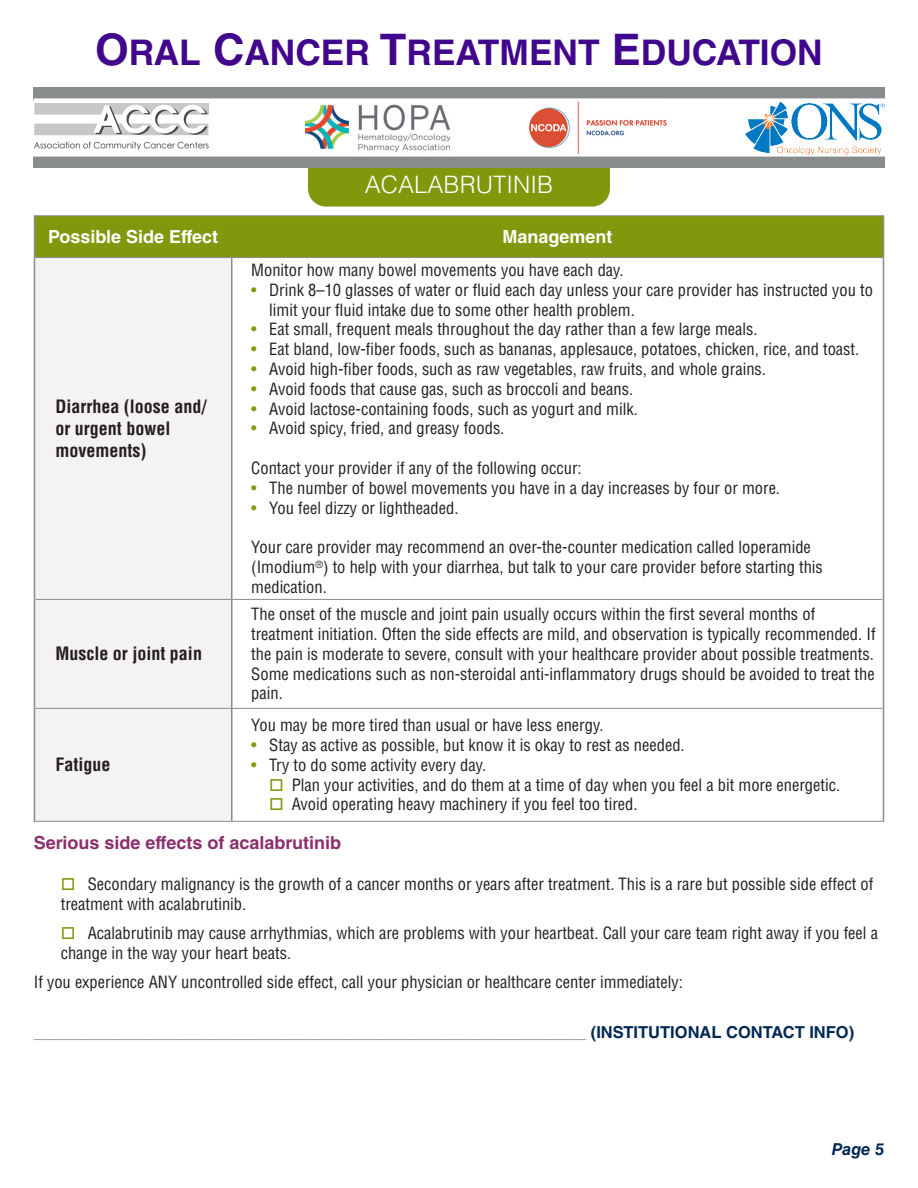
<style>
.page{position:relative;width:918px;height:1188px;background:#fff}
.page>*{position:absolute;margin:0;border:0;box-sizing:border-box;transform-origin:0 0}
.t1{font:700 35.4px "Helvetica LT Std";color:#40068b}
.t2{font:300 24px "Helvetica LT Std";color:#fff}
.table_bold_text{font:700 condensed 18px/21.6px "Helvetica LT Std";color:#231f20}
.text_no_indent{font:700 18px "Helvetica LT Std";color:#8b306d}
.table_column_head{font:700 18px "Helvetica LT Std";color:#fff}
.table_bullet_point{font:condensed 16.5px/19.8px "Helvetica LT Std";color:#231f20}
.text{font:condensed 16.5px/19.8px "Helvetica LT Std";color:#231f20}
.contact_info_head{font:condensed 16.5px "Helvetica LT Std";color:#8a8b8d}
.text_no_indent-2{font:condensed 16.5px "Helvetica LT Std";color:#231f20}
.t3{font:italic 700 16.5px "Helvetica LT Std";color:#002855}
.s1{font-size:43.5px}
.s2{color:#81980d}
.s3{font-weight:700;font-stretch:normal;color:#002855}
</style>
<div class="page">
<div style="left:308px;top:140px;width:302px;height:67px;background:#81980d;border-radius:18px"></div>
<div style="left:34px;top:88px;width:850px;height:79px;background:#898c8d"></div>
<div style="left:34px;top:98px;width:852px;height:58px;background:#fff;border:2px solid #fff"></div>
<img style="left:305px;top:104px;width:145px;height:50px">
<img style="left:745px;top:101px;width:140px;height:53px">
<img style="left:34px;top:104px;width:175px;height:45px">
<img style="left:525px;top:99px;width:145px;height:57px">
<div style="left:35px;top:216px;width:848px;height:41px;background:#81980d"></div>
<div style="left:35px;top:258px;width:196px;height:563px;background:#f5f2f3"></div>
<hr style="left:34px;top:258px;width:1px;height:341px;background:#8a8b8d">
<hr style="left:34px;top:599px;width:1px;height:109px;background:#8a8b8d">
<hr style="left:34px;top:708px;width:1px;height:113px;background:#8a8b8d">
<hr style="left:231px;top:258px;width:1px;height:341px;background:#8a8b8d">
<hr style="left:883px;top:258px;width:1px;height:341px;background:#8a8b8d">
<hr style="left:231px;top:600px;width:1px;height:108px;background:#8a8b8d">
<hr style="left:883px;top:599px;width:1px;height:109px;background:#8a8b8d">
<hr style="left:231px;top:709px;width:1px;height:112px;background:#8a8b8d">
<hr style="left:883px;top:708px;width:1px;height:113px;background:#8a8b8d">
<hr style="left:231px;top:216px;width:1px;height:41px;background:#81980d">
<hr style="left:34px;top:215px;width:198px;height:1px;background:#8a8b8d">
<hr style="left:232px;top:215px;width:652px;height:1px;background:#8a8b8d">
<hr style="left:35px;top:257px;width:197px;height:1px;background:#8a8b8d">
<hr style="left:232px;top:257px;width:651px;height:1px;background:#8a8b8d">
<hr style="left:34px;top:216px;width:1px;height:42px;background:#8a8b8d">
<hr style="left:883px;top:216px;width:1px;height:42px;background:#8a8b8d">
<hr style="left:35px;top:599px;width:197px;height:1px;background:#8a8b8d">
<hr style="left:232px;top:599px;width:651px;height:1px;background:#8a8b8d">
<hr style="left:35px;top:708px;width:197px;height:1px;background:#8a8b8d">
<hr style="left:232px;top:708px;width:651px;height:1px;background:#8a8b8d">
<hr style="left:34px;top:821px;width:198px;height:1px;background:#8a8b8d">
<hr style="left:232px;top:821px;width:652px;height:1px;background:#8a8b8d">
<h1 class="t1" style="left:95px;top:31px;width:729px"><span class="s1">O</span>RAL <span class="s1">C</span>ANCER <span class="s1">T</span>REATMENT <span class="s1">E</span>DUCATION</h1>
<h2 class="t2" style="left:365px;top:169px;width:190px">ACALABRUTINIB</h2>
<p class="table_column_head" style="left:48px;top:226px;width:172px">Possible Side Effect</p>
<p class="table_column_head" style="left:503px;top:226px;width:112px">Management</p>
<p class="table_bold_text" style="left:56px;top:396px;width:152px">Diarrhea (loose and/ or urgent bowel movements)</p>
<p class="table_bold_text" style="left:56px;top:643px;width:148px">Muscle or joint pain</p>
<p class="table_bold_text" style="left:56px;top:754px;width:57px">Fatigue</p>
<p class="table_bullet_point" style="left:251px;top:260px;width:374px">Monitor how many bowel movements you have each day.</p>
<p class="table_bullet_point" style="left:269px;top:280px;width:605px;text-indent:-18px"><span class="s2">•</span> Drink 8–10 glasses of water or fluid each day unless your care provider has instructed you to limit your fluid intake due to some other health problem.</p>
<p class="table_bullet_point" style="left:251px;top:319px;width:508px"><span class="s2">•</span> Eat small, frequent meals throughout the day rather than a few large meals.</p>
<p class="table_bullet_point" style="left:251px;top:339px;width:610px"><span class="s2">•</span> Eat bland, low-fiber foods, such as bananas, applesauce, potatoes, chicken, rice, and toast.</p>
<p class="table_bullet_point" style="left:251px;top:359px;width:516px"><span class="s2">•</span> Avoid high-fiber foods, such as raw vegetables, raw fruits, and whole grains.</p>
<p class="table_bullet_point" style="left:251px;top:379px;width:383px"><span class="s2">•</span> Avoid foods that cause gas, such as broccoli and beans.</p>
<p class="table_bullet_point" style="left:251px;top:399px;width:388px"><span class="s2">•</span> Avoid lactose-containing foods, such as yogurt and milk.</p>
<p class="table_bullet_point" style="left:251px;top:418px;width:255px"><span class="s2">•</span> Avoid spicy, fried, and greasy foods.</p>
<p class="table_bullet_point" style="left:251px;top:458px;width:332px">Contact your provider if any of the following occur:</p>
<p class="table_bullet_point" style="left:251px;top:478px;width:530px"><span class="s2">•</span> The number of bowel movements you have in a day increases by four or more.</p>
<p class="table_bullet_point" style="left:251px;top:498px;width:209px"><span class="s2">•</span> You feel dizzy or lightheaded.</p>
<p class="table_bullet_point" style="left:251px;top:537px;width:573px">Your care provider may recommend an over-the-counter medication called loperamide (Imodium<sup>®</sup>) to help with your diarrhea, but talk to your care provider before starting this medication.</p>
<p class="table_bullet_point" style="left:251px;top:604px;width:626px">The onset of the muscle and joint pain usually occurs within the first several months of treatment initiation. Often the side effects are mild, and observation is typically recommended. If the pain is moderate to severe, consult with your healthcare provider about possible treatments.<br>Some medications such as non-steroidal anti-inflammatory drugs should be avoided to treat the pain.</p>
<p class="table_bullet_point" style="left:251px;top:715px;width:354px">You may be more tired than usual or have less energy.</p>
<p class="table_bullet_point" style="left:251px;top:735px;width:435px"><span class="s2">•</span> Stay as active as possible, but know it is okay to rest as needed.</p>
<p class="table_bullet_point" style="left:251px;top:755px;width:236px"><span class="s2">•</span> Try to do some activity every day.</p>
<p class="text" style="left:269px;top:775px;width:572px"><span class="s2">□</span> Plan your activities, and do them at a time of day when you feel a bit more energetic.</p>
<p class="text" style="left:269px;top:794px;width:370px"><span class="s2">□</span> Avoid operating heavy machinery if you feel too tired.</p>
<p class="text_no_indent" style="left:34px;top:832px;width:309px">Serious side effects of acalabrutinib</p>
<p class="text" style="left:61px;top:874px;width:814px"><span class="s2">□</span> Secondary malignancy is the growth of a cancer months or years after treatment. This is a rare but possible side effect of treatment with acalabrutinib.</p>
<p class="text" style="left:61px;top:923px;width:819px"><span class="s2">□</span> Acalabrutinib may cause arrhythmias, which are problems with your heartbeat. Call your care team right away if you feel a change in the way your heart beats.</p>
<p class="text_no_indent-2" style="left:34px;top:971px;width:651px">If you experience ANY uncontrolled side effect, call your physician or healthcare center immediately:</p>
<p class="contact_info_head" style="left:34px;top:1022px;width:822px">___________________________________________________________________ <span class="s3">(INSTITUTIONAL CONTACT INFO)</span></p>
<p class="t3" style="left:832px;top:1139px;width:54px">Page 5</p>
</div>
